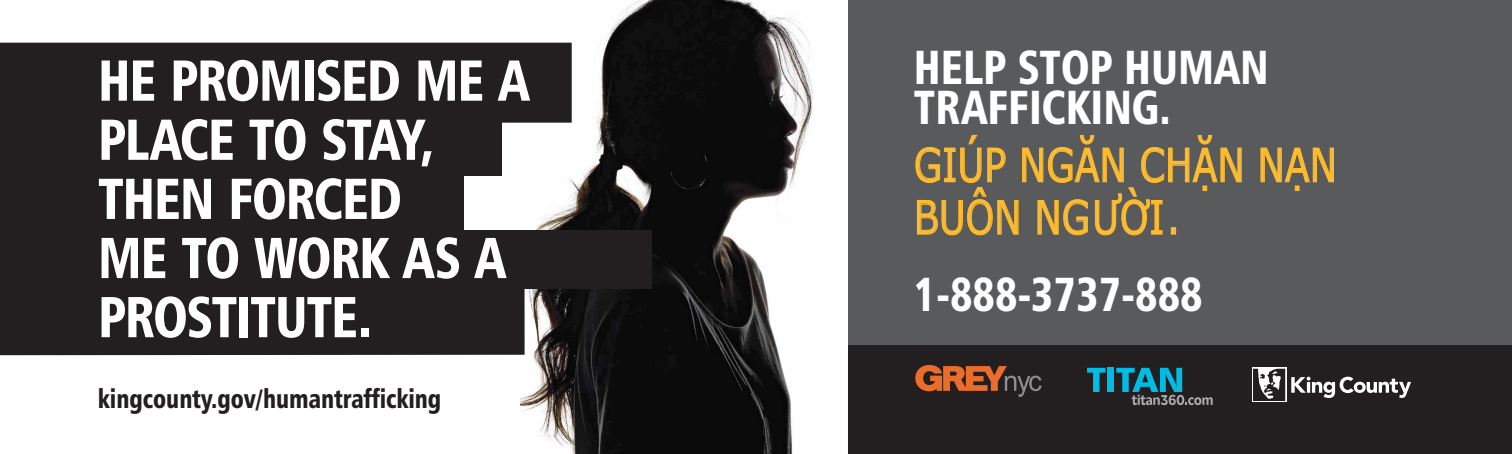
<style>
.page{position:relative;width:1512px;height:454px;background:#fff}
.page>*{position:absolute;margin:0;border:0;box-sizing:border-box;transform-origin:0 0}
.t1{font:57.82px/59.1px "Humanist 777 BT Black Condensed B";letter-spacing:-.02em;color:#fff;scale:.9 1}
.t2{font:47.81px/40.4px "Humanist 777 BT Black Condensed B";color:#fff;scale:.9 1}
.t3{font:46.3px/52.4px "Verdana";color:#fdbb30;scale:.79 1}
.t4{font:26.57px "Humanist 777 BT Black Condensed B";color:#231f20;scale:.9 1}
</style>
<div class="page">
<img style="left:521px;top:0;width:292px;height:454px">
<div style="left:849px;top:0;width:663px;height:354px;background:#595a5c"></div>
<div style="left:849px;top:345px;width:663px;height:109px;background:#231f20"></div>
<div style="left:0;top:43px;width:572px;height:80px;background:#231f20"></div>
<div style="left:0;top:119px;width:501px;height:57px;background:#231f20"></div>
<div style="left:0;top:175px;width:464px;height:56px;background:#231f20"></div>
<div style="left:0;top:288px;width:525px;height:67px;background:#231f20"></div>
<div style="left:0;top:230px;width:652px;height:58px;background:#231f20"></div>
<svg style="left:1087px;top:367px;width:18px;height:25px"></svg>
<div style="left:1108px;top:367px;width:6px;height:25px;background:#00bce4"></div>
<svg style="left:1116px;top:367px;width:97px;height:38px"></svg>
<svg style="left:1252px;top:367px;width:34px;height:35px"></svg>
<svg style="left:1253px;top:368px;width:32px;height:33px"></svg>
<svg style="left:1291px;top:376px;width:120px;height:22px"></svg>
<svg style="left:915px;top:365px;width:127px;height:32px"></svg>
<svg style="left:1260px;top:147px;width:74px;height:44px"></svg>
<svg style="left:915px;top:134px;width:327px;height:102px"></svg>
<p class="t1" style="left:98px;top:49px;width:481px">HE PROMISED ME A<br>PLACE TO STAY,<br>THEN FORCED<br>ME TO WORK AS A<br>PROSTITUTE.</p>
<p class="t4" style="left:98px;top:381px;width:383px">kingcounty.gov/humantrafficking</p>
<p class="t2" style="left:914px;top:46px;width:396px">HELP STOP HUMAN<br>TRAFFICKING.</p>
<p class="t3" style="left:914px;top:137px;width:537px">GIÚP NG N CH N N N<br>BUÔN NG</p>
<p class="t3" style="left:1149px;top:189px;width:41px">.I</p>
<p class="t2" style="left:914px;top:273px;width:323px">1-888-3737-888</p>
</div>
